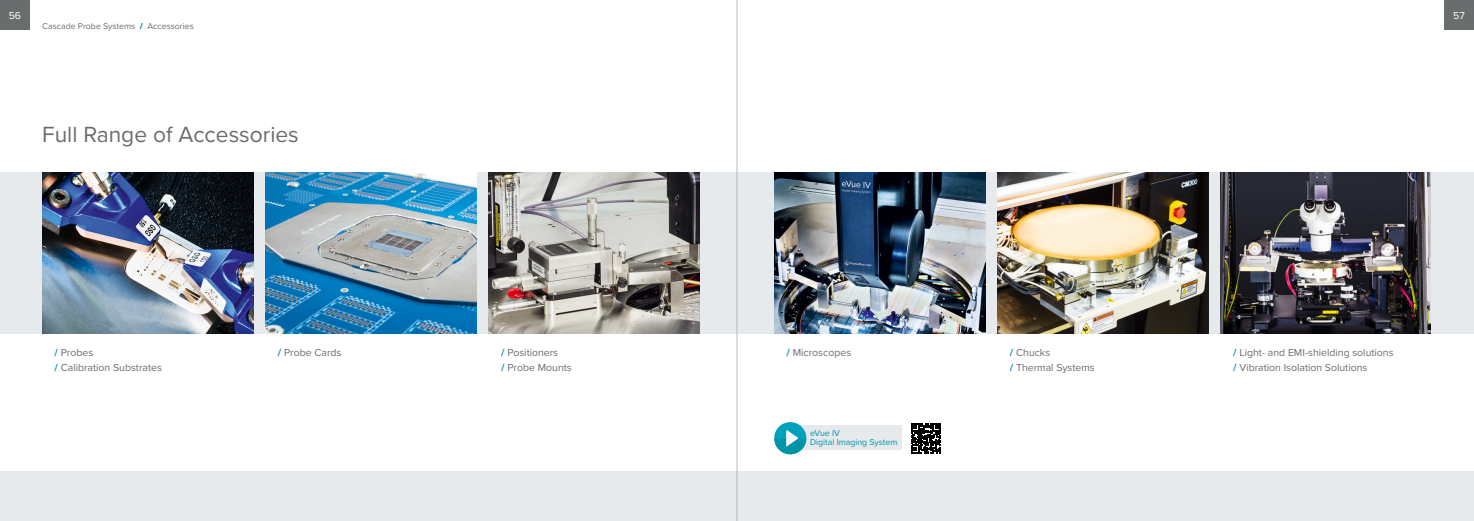
<style>
.page{position:relative;width:1474px;height:521px;background:#fff}
.page>*{position:absolute;margin:0;border:0;box-sizing:border-box;transform-origin:0 0}
.t1{font:22.75px "Proxima Nova";color:#6a6d6e}
.t2{font:10.5px/15px "Proxima Nova";color:#6a6d6e}
.t3{font:10.5px "Proxima Nova";color:#fff}
.t4{font:8.75px "Proxima Nova";color:#6a6d6e}
.t5{font:8.75px/9.6px "Proxima Nova";color:#0094a9}
.s1{font-weight:900;color:#0094a9}
.s2{font-weight:700;color:#0094a9}
</style>
<div class="page">
<div style="left:0;top:471px;width:1473px;height:50px;background:#e7eaec"></div>
<div style="left:0;top:0;width:30px;height:30px;background:#6a6d6e"></div>
<div style="left:1444px;top:0;width:29px;height:30px;background:#6a6d6e"></div>
<div style="left:0;top:172px;width:1473px;height:162px;background:#e7eaec"></div>
<img style="left:265px;top:172px;width:211px;height:162px">
<img style="left:42px;top:172px;width:211px;height:162px">
<img style="left:489px;top:172px;width:210px;height:162px">
<img style="left:774px;top:172px;width:211px;height:162px">
<img style="left:997px;top:172px;width:211px;height:162px">
<img style="left:1220px;top:172px;width:210px;height:162px">
<div style="left:793px;top:425px;width:108px;height:24px;background:#e7eaec"></div>
<div style="left:774px;top:422px;width:32px;height:32px;background:#00a1bb;border-radius:50%"></div>
<svg style="left:774px;top:430px;width:32px;height:24px"></svg>
<svg style="left:911px;top:423px;width:30px;height:30px"></svg>
<hr style="left:737px;top:0;width:1px;height:521px;background:#b7babc">
<p class="t3" style="left:9px;top:9px;width:14px">56</p>
<p class="t3" style="left:1453px;top:9px;width:13px">57</p>
<p class="t4" style="left:42px;top:21px;width:153px">Cascade Probe Systems <span class="s1">/</span> Accessories</p>
<h1 class="t1" style="left:42px;top:121px;width:258px">Full Range of Accessories</h1>
<p class="t2" style="left:55px;top:345px;width:109px"><span class="s2">/</span> Probes<br><span class="s2">/</span> Calibration Substrates</p>
<p class="t2" style="left:278px;top:345px;width:65px"><span class="s2">/</span> Probe Cards</p>
<p class="t2" style="left:501px;top:345px;width:72px"><span class="s2">/</span> Positioners<br><span class="s2">/</span> Probe Mounts</p>
<p class="t2" style="left:786px;top:345px;width:66px"><span class="s2">/</span> Microscopes</p>
<p class="t2" style="left:1009px;top:345px;width:86px"><span class="s2">/</span> Chucks<br><span class="s2">/</span> Thermal Systems</p>
<p class="t2" style="left:1233px;top:345px;width:162px"><span class="s2">/</span> Light- and EMI-shielding solutions <span class="s2">/</span> Vibration Isolation Solutions</p>
<p class="t5" style="left:810px;top:428px;width:89px">eVue IV<br>Digital Imaging System</p>
</div>
